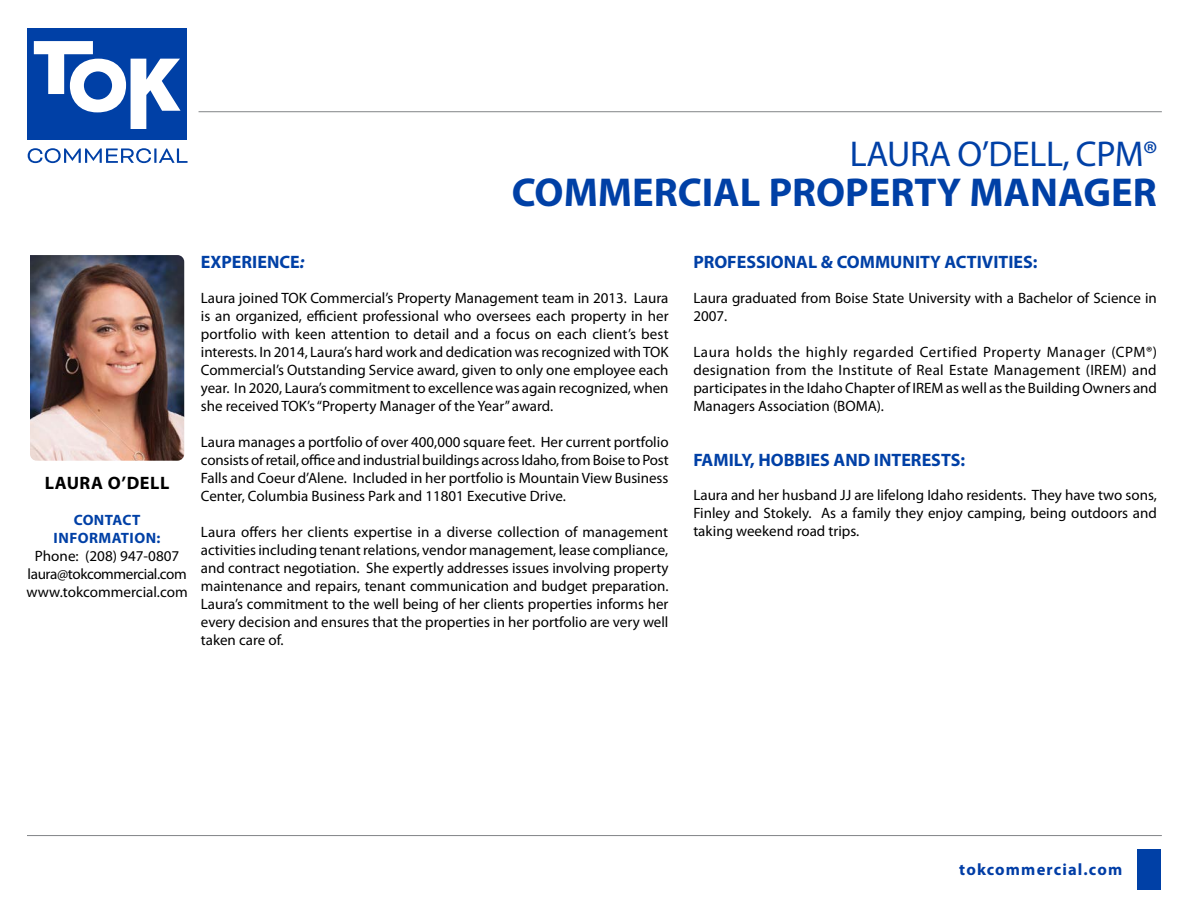
<style>
.page{position:relative;width:1188px;height:918px;background:#fff}
.page>*{position:absolute;margin:0;border:0;box-sizing:border-box;transform-origin:0 0}
.t1{font:700 40.5px "Myriad Pro";color:#0040a6}
.t2{font:36px "Myriad Pro";letter-spacing:-.01em;color:#0040a6}
.t3{font:700 18px "Myriad Pro";color:#0040a6}
.t4{font:700 18px "Myriad Pro";letter-spacing:.03em;color:#000}
.t5{font:700 16.5px "Myriad Pro";letter-spacing:.07em;color:#003da6}
.t6{font:15px/18px "Myriad Pro";color:#000;text-align:justify}
.t7{font:700 15px/18px "Myriad Pro";letter-spacing:.03em;color:#0040a6;text-align:center}
.s1{font-style:italic}
</style>
<div class="page">
<hr style="left:199px;top:111px;width:963px;height:1px;background:#828487">
<hr style="left:27px;top:835px;width:1135px;height:1px;background:#828487">
<div style="left:1137px;top:850px;width:24px;height:40px;background:#0040a6"></div>
<div style="left:27px;top:28px;width:160px;height:111px;background:#0040a6"></div>
<svg style="left:28px;top:148px;width:160px;height:15px"></svg>
<svg style="left:34px;top:41px;width:147px;height:87px"></svg>
<img style="left:30px;top:255px;width:154px;height:206px">
<h2 class="t2" style="left:850px;top:132px;width:310px">LAURA O’DELL, CPM®</h2>
<h1 class="t1" style="left:512px;top:166px;width:647px">COMMERCIAL PROPERTY MANAGER</h1>
<p class="t4" style="left:45px;top:471px;width:126px">LAURA O’DELL</p>
<p class="t7" style="left:54px;top:510px;width:108px">CONTACT<br>INFORMATION:</p>
<p class="t6" style="left:27px;top:546px;width:163px;text-align:center">Phone: (208) 947-0807 laura@tokcommercial.com www.tokcommercial.com</p>
<p class="t3" style="left:201px;top:251px;width:105px">EXPERIENCE<span class="s1">:</span></p>
<p class="t6" style="left:201px;top:289px;width:469px">Laura joined TOK Commercial’s Property Management team in 2013. Laura is an organized, efficient professional who oversees each property in her portfolio with keen attention to detail and a focus on each client’s best interests. In 2014, Laura’s hard work and dedication was recognized with TOK Commercial’s Outstanding Service award, given to only one employee each year. In 2020, Laura’s commitment to excellence was again recognized, when she received TOK’s “Property Manager of the Year” award.</p>
<p class="t6" style="left:201px;top:433px;width:469px">Laura manages a portfolio of over 400,000 square feet. Her current portfolio consists of retail, office and industrial buildings across Idaho, from Boise to Post Falls and Coeur d’Alene. Included in her portfolio is Mountain View Business Center, Columbia Business Park and 11801 Executive Drive.</p>
<p class="t6" style="left:201px;top:523px;width:469px">Laura offers her clients expertise in a diverse collection of management activities including tenant relations, vendor management, lease compliance, and contract negotiation. She expertly addresses issues involving property maintenance and repairs, tenant communication and budget preparation.<br>Laura’s commitment to the well being of her clients properties informs her every decision and ensures that the properties in her portfolio are very well taken care of.</p>
<p class="t3" style="left:693px;top:251px;width:346px">PROFESSIONAL &amp; COMMUNITY ACTIVITIES:</p>
<p class="t6" style="left:693px;top:289px;width:465px">Laura graduated from Boise State University with a Bachelor of Science in<br>2007.</p>
<p class="t6" style="left:693px;top:343px;width:465px">Laura holds the highly regarded Certified Property Manager (CPM®) designation from the Institute of Real Estate Management (IREM) and participates in the Idaho Chapter of IREM as well as the Building Owners and Managers Association (BOMA).</p>
<p class="t3" style="left:693px;top:448px;width:273px">FAMILY, HOBBIES AND INTERESTS:</p>
<p class="t6" style="left:693px;top:486px;width:465px">Laura and her husband JJ are lifelong Idaho residents. They have two sons, Finley and Stokely. As a family they enjoy camping, being outdoors and taking weekend road trips.</p>
<p class="t5" style="left:959px;top:859px;width:165px">tokcommercial.com</p>
</div>
